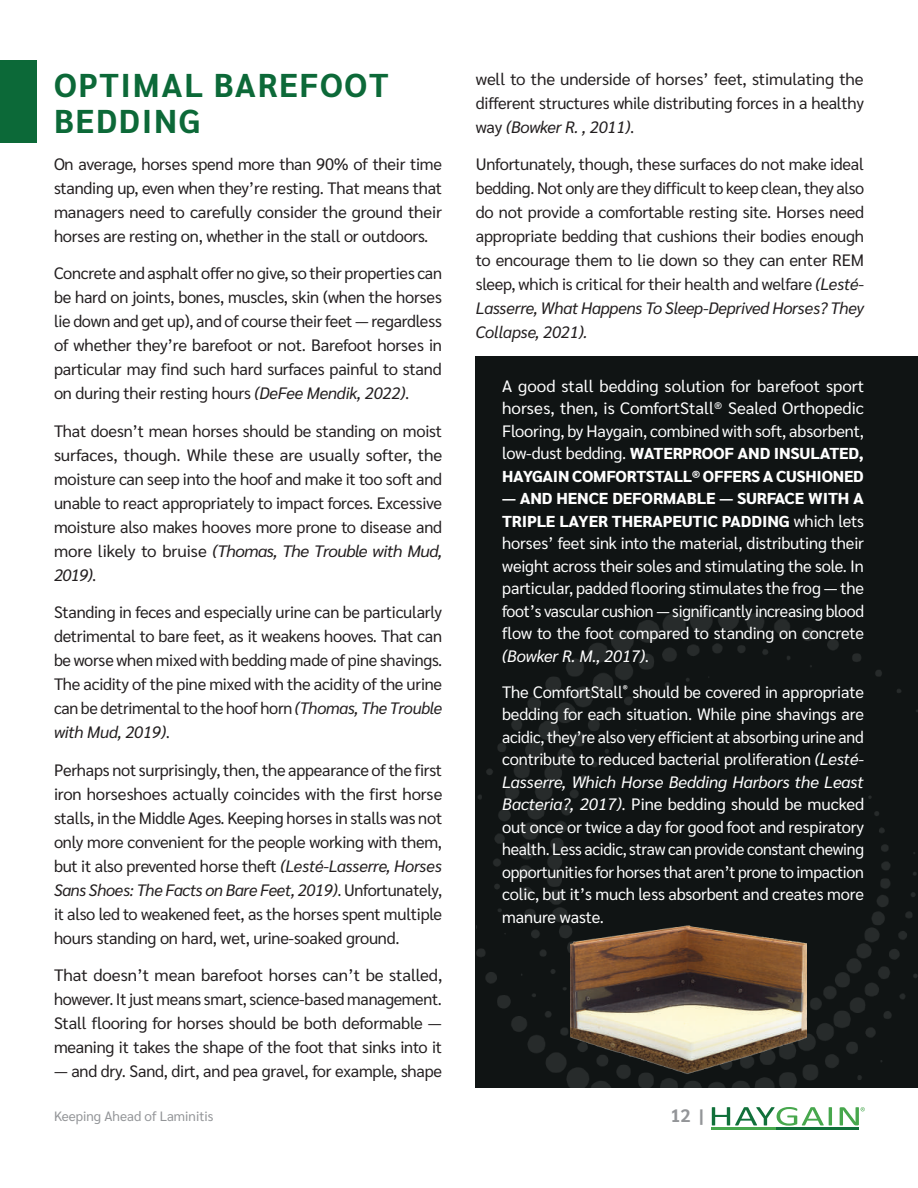
<style>
.page{position:relative;width:918px;height:1188px;background:#fff}
.page>*{position:absolute;margin:0;border:0;box-sizing:border-box;transform-origin:0 0}
.t1{font:700 33px/36px "Sarabun";letter-spacing:.05em;color:#0c6938}
.t2{font:700 18px "Sarabun";color:#939598}
.t3{font:16.5px/24px "Sarabun";letter-spacing:-.015em;color:#231f20;text-align:justify}
.t4{font:16.5px/22.5px "Sarabun";letter-spacing:-.01em;color:#fff;text-align:justify}
.t5{font:800 15.9px/22.5px "Sarabun";letter-spacing:-.01em;color:#fff;scale:1.04 1}
.t6{font:13.5px "Sarabun";color:#939598}
.s1{font-style:italic}
.s2{font-weight:400;font-size:16.5px}
</style>
<div class="page">
<hr style="left:775px;top:1128px;width:84px;height:2px;background:#11703a">
<hr style="left:712px;top:1128px;width:64px;height:2px;background:#47a74d">
<svg style="left:712px;top:1107px;width:120px;height:19px"></svg>
<svg style="left:840px;top:1107px;width:25px;height:18px"></svg>
<div style="left:0;top:60px;width:36px;height:83px;background:#0c6938"></div>
<div style="left:476px;top:356px;width:442px;height:732px;background:#101414"></div>
<img style="left:476px;top:609px;width:442px;height:479px">
<img style="left:570px;top:924px;width:237px;height:151px">
<h1 class="t1" style="left:54px;top:67px;width:336px">OPTIMAL BAREFOOT<br>BEDDING</h1>
<p class="t3" style="left:54px;top:152px;width:390px">On average, horses spend more than 90% of their time standing up, even when they’re resting. That means that managers need to carefully consider the ground their horses are resting on, whether in the stall or outdoors.</p>
<p class="t3" style="left:54px;top:262px;width:390px">Concrete and asphalt offer no give, so their properties can be hard on joints, bones, muscles, skin (when the horses lie down and get up), and of course their feet — regardless of whether they’re barefoot or not. Barefoot horses in particular may find such hard surfaces painful to stand on during their resting hours <span class="s1">(DeFee Mendik, 2022)</span>.</p>
<p class="t3" style="left:54px;top:419px;width:390px">That doesn’t mean horses should be standing on moist surfaces, though. While these are usually softer, the moisture can seep into the hoof and make it too soft and unable to react appropriately to impact forces. Excessive moisture also makes hooves more prone to disease and more likely to bruise <span class="s1">(Thomas, The Trouble with Mud, 2019)</span>.</p>
<p class="t3" style="left:54px;top:601px;width:390px">Standing in feces and especially urine can be particularly detrimental to bare feet, as it weakens hooves. That can be worse when mixed with bedding made of pine shavings.<br>The acidity of the pine mixed with the acidity of the urine can be detrimental to the hoof horn <span class="s1">(Thomas, The Trouble with Mud, 2019)</span>.</p>
<p class="t3" style="left:54px;top:758px;width:390px">Perhaps not surprisingly, then, the appearance of the first iron horseshoes actually coincides with the first horse stalls, in the Middle Ages. Keeping horses in stalls was not only more convenient for the people working with them, but it also prevented horse theft <span class="s1">(Lesté-Lasserre, Horses Sans Shoes: The Facts on Bare Feet, 2019)</span>. Unfortunately, it also led to weakened feet, as the horses spent multiple hours standing on hard, wet, urine-soaked ground.</p>
<p class="t3" style="left:54px;top:964px;width:390px">That doesn’t mean barefoot horses can’t be stalled, however. It just means smart, science-based management.<br>Stall flooring for horses should be both deformable — meaning it takes the shape of the foot that sinks into it</p>
<p class="t3" style="left:54px;top:1060px;width:390px">— and dry. Sand, dirt, and pea gravel, for example, shape</p>
<p class="t3" style="left:476px;top:67px;width:390px">well to the underside of horses’ feet, stimulating the different structures while distributing forces in a healthy way <span class="s1">(Bowker R. , 2011)</span>.</p>
<p class="t3" style="left:476px;top:153px;width:390px">Unfortunately, though, these surfaces do not make ideal bedding. Not only are they difficult to keep clean, they also do not provide a comfortable resting site. Horses need appropriate bedding that cushions their bodies enough to encourage them to lie down so they can enter REM sleep, which is critical for their health and welfare <span class="s1">(Lesté-Lasserre, What Happens To Sleep-Deprived Horses? They Collapse, 2021).</span></p>
<p class="t4" style="left:502px;top:375px;width:363px">A good stall bedding solution for barefoot sport horses, then, is ComfortStall® Sealed Orthopedic Flooring, by Haygain, combined with soft, absorbent,</p>
<p class="t5" style="left:502px;top:442px;width:349px"><span class="s2">low-dust bedding.</span> WATERPROOF AND INSULATED,<br>HAYGAIN COMFORTSTALL® OFFERS A CUSHIONED</p>
<p class="t5" style="left:502px;top:487px;width:349px">— AND HENCE DEFORMABLE — SURFACE WITH A<br>TRIPLE LAYER THERAPEUTIC PADDING <span class="s2">which lets</span></p>
<p class="t4" style="left:502px;top:532px;width:363px">horses’ feet sink into the material, distributing their weight across their soles and stimulating the sole. In particular, padded flooring stimulates the frog — the foot’s vascular cushion — significantly increasing blood flow to the foot compared to standing on concrete <span class="s1">(Bowker R. M., 2017)</span>.</p>
<p class="t4" style="left:502px;top:681px;width:364px">The ComfortStall<sup>®</sup> should be covered in appropriate bedding for each situation. While pine shavings are acidic, they’re also very efficient at absorbing urine and contribute to reduced bacterial proliferation <span class="s1">(Lesté-Lasserre, Which Horse Bedding Harbors the Least Bacteria?, 2017)</span>. Pine bedding should be mucked out once or twice a day for good foot and respiratory health. Less acidic, straw can provide constant chewing opportunities for horses that aren’t prone to impaction colic, but it’s much less absorbent and creates more manure waste.</p>
<p class="t6" style="left:54px;top:1109px;width:161px">Keeping Ahead of Laminitis</p>
<p class="t2" style="left:670px;top:1105px;width:35px">12 |</p>
</div>
